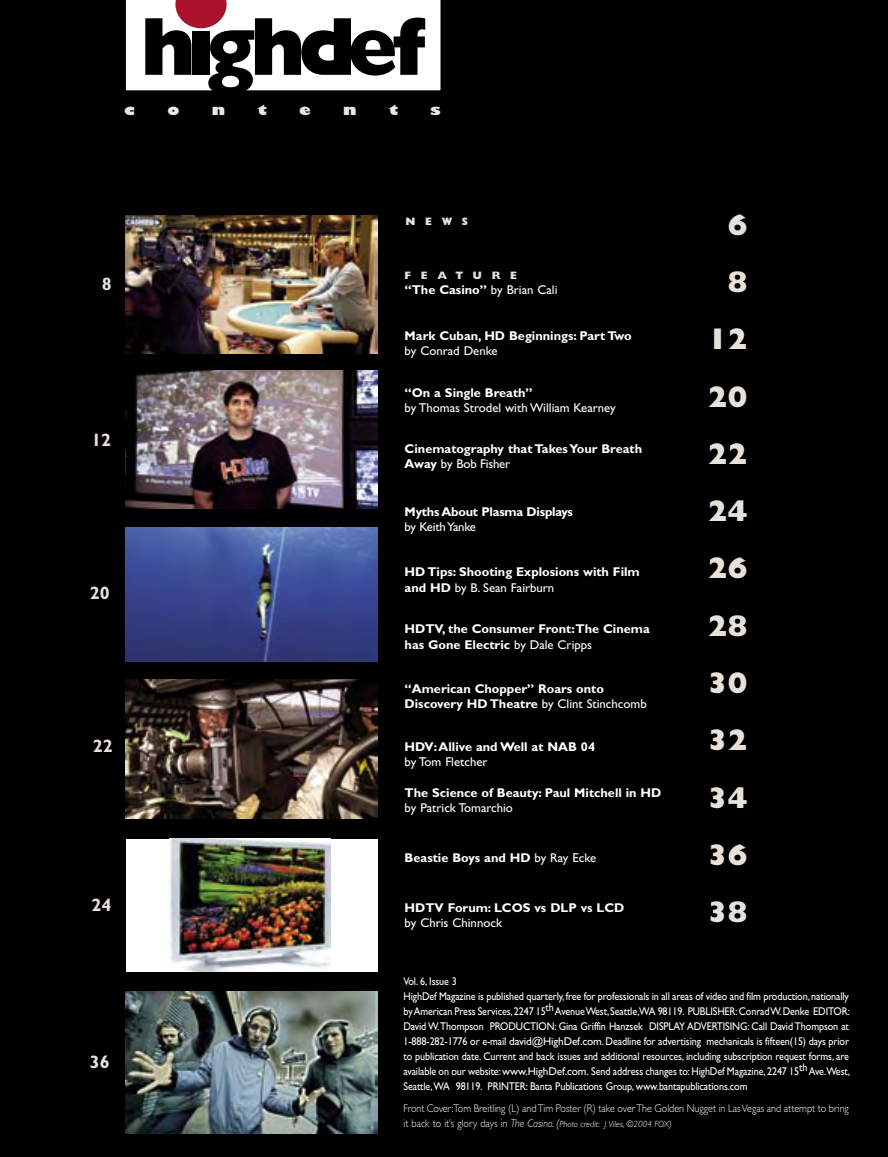
<style>
.page{position:relative;width:888px;height:1157px;background:#fff}
.page>*{position:absolute;margin:0;border:0;box-sizing:border-box;transform-origin:0 0}
.t1{font:800 30px/57.3px "Gill Sans";color:#e6e2db;text-align:right}
.t2{font:700 18px "Gill Sans";color:#e6e2db}
.t3{font:800 13.8px "Gill Sans";color:#ece8e1;scale:1.21 1}
.t4{font:700 12.75px/15.3px "Gill Sans";color:#fff}
.t5{font:12.75px "Gill Sans";color:#fff}
.t6{font:700 12.75px "Gill Sans";letter-spacing:-.02em;color:#fff}
.t7{font:12.75px "Gill Sans";letter-spacing:-.02em;color:#fff}
.t8{font:11.25px/15px "Gill Sans";letter-spacing:-.01em;color:#fff;scale:.9 1}
.t9{font:300 11.25px "Gill Sans";color:#fff;scale:.9 1}
.t10{font:800 10.8px "Gill Sans";letter-spacing:.9em;color:#e6e2db}
.t11{font:italic 300 9px "Gill Sans";letter-spacing:-.01em;color:#fff}
.s1{font-weight:400}
.s2{font-style:normal;font-size:11.25px}
.s3{font-size:11.25px}
</style>
<div class="page">
<div style="left:0;top:0;width:888px;height:1156px;background:#000"></div>
<svg style="left:125px;top:0;width:316px;height:91px"></svg>
<img style="left:126px;top:215px;width:251px;height:138px">
<img style="left:126px;top:371px;width:251px;height:137px">
<img style="left:126px;top:527px;width:251px;height:135px">
<img style="left:126px;top:679px;width:251px;height:139px">
<div style="left:126px;top:839px;width:251px;height:132px;background:#fff"></div>
<img style="left:126px;top:991px;width:251px;height:142px">
<img style="left:170px;top:839px;width:161px;height:132px">
<p class="t3" style="left:124px;top:101px;width:11px">c</p>
<p class="t3" style="left:168px;top:101px;width:11px">o</p>
<p class="t3" style="left:212px;top:101px;width:13px">n</p>
<p class="t3" style="left:258px;top:101px;width:9px">t</p>
<p class="t3" style="left:299px;top:101px;width:11px">e</p>
<p class="t3" style="left:343px;top:101px;width:13px">n</p>
<p class="t3" style="left:389px;top:101px;width:9px">t</p>
<p class="t3" style="left:431px;top:101px;width:10px">s</p>
<h2 class="t2" style="left:102px;top:274px;width:11px">8</h2>
<h2 class="t2" style="left:91px;top:429px;width:21px">12</h2>
<h2 class="t2" style="left:90px;top:582px;width:21px">20</h2>
<h2 class="t2" style="left:93px;top:735px;width:21px">22</h2>
<h2 class="t2" style="left:91px;top:893px;width:21px">24</h2>
<h2 class="t2" style="left:90px;top:1050px;width:21px">36</h2>
<p class="t10" style="left:405px;top:215px;width:64px">NEWS</p>
<p class="t10" style="left:405px;top:269px;width:114px">FEATURE</p>
<p class="t4" style="left:405px;top:282px;width:154px">“The Casino” <span class="s1">by Brian Cali</span></p>
<p class="t4" style="left:405px;top:328px;width:229px">Mark Cuban, HD Beginnings: Part Two</p>
<p class="t5" style="left:405px;top:344px;width:94px">by Conrad Denke</p>
<p class="t4" style="left:405px;top:384px;width:130px">“On a Single Breath”</p>
<p class="t5" style="left:405px;top:400px;width:213px">by Thomas Strodel with William Kearney</p>
<p class="t4" style="left:405px;top:441px;width:239px">Cinematography that Takes Your Breath<br>Away <span class="s1">by Bob Fisher</span></p>
<p class="t6" style="left:405px;top:504px;width:170px">Myths About Plasma Displays</p>
<p class="t7" style="left:405px;top:519px;width:73px">by Keith Yanke</p>
<p class="t4" style="left:405px;top:564px;width:237px">HD Tips: Shooting Explosions with Film and HD <span class="s1">by B. Sean Fairburn</span></p>
<p class="t4" style="left:405px;top:621px;width:247px">HDTV, the Consumer Front:The Cinema has Gone Electric <span class="s1">by Dale Cripps</span></p>
<p class="t4" style="left:405px;top:681px;width:244px">“American Chopper” Roars onto<br>Discovery HD Theatre <span class="s1">by Clint Stinchcomb</span></p>
<p class="t4" style="left:405px;top:738px;width:192px">HDV: Allive and Well at NAB 04</p>
<p class="t5" style="left:405px;top:754px;width:84px">by Tom Fletcher</p>
<p class="t4" style="left:405px;top:784px;width:258px">The Science of Beauty: Paul Mitchell in HD</p>
<p class="t5" style="left:405px;top:800px;width:110px">by Patrick Tomarchio</p>
<p class="t4" style="left:405px;top:849px;width:193px">Beastie Boys and HD <span class="s1">by Ray Ecke</span></p>
<p class="t4" style="left:405px;top:900px;width:221px">HDTV Forum: LCOS vs DLP vs LCD</p>
<p class="t5" style="left:405px;top:915px;width:99px">by Chris Chinnock</p>
<h1 class="t1" style="left:707px;top:196px;width:42px">6<br>8<br>12<br>20<br>22<br>24<br>26<br>28<br>30<br>32<br>34<br>36<br>38</h1>
<p class="t8" style="left:403px;top:973px;width:498px">Vol. 6, Issue 3<br>HighDef Magazine is published quarterly, free for professionals in all areas of video and film production, nationally by American Press Services, 2247 15th Avenue West, Seattle,WA 98119. PUBLISHER: Conrad W. Denke EDITOR:<br>David W. Thompson PRODUCTION: Gina Griffin Hanzsek DISPLAY ADVERTISING: Call David Thompson at 1-888-282-1776 or e-mail david@HighDef.com. Deadline for advertising mechanicals is fifteen(15) days prior to publication date. Current and back issues and additional resources, including subscription request forms, are available on our website: www.HighDef.com. Send address changes to: HighDef Magazine, 2247 15th Ave.West, Seattle, WA 98119. PRINTER: Banta Publications Group, www.bantapublications.com</p>
<p class="t9" style="left:403px;top:1101px;width:496px">Front Cover:Tom Breitling (L) and Tim Poster (R) take over The Golden Nugget in Las Vegas and attempt to bring</p>
<p class="t11" style="left:403px;top:1118px;width:270px"><span class="s2">it back to it’s glory days in</span> <span class="s3">The Casino. (</span>Photo credit: J. Viles, ©2004 FOX)</p>
</div>
